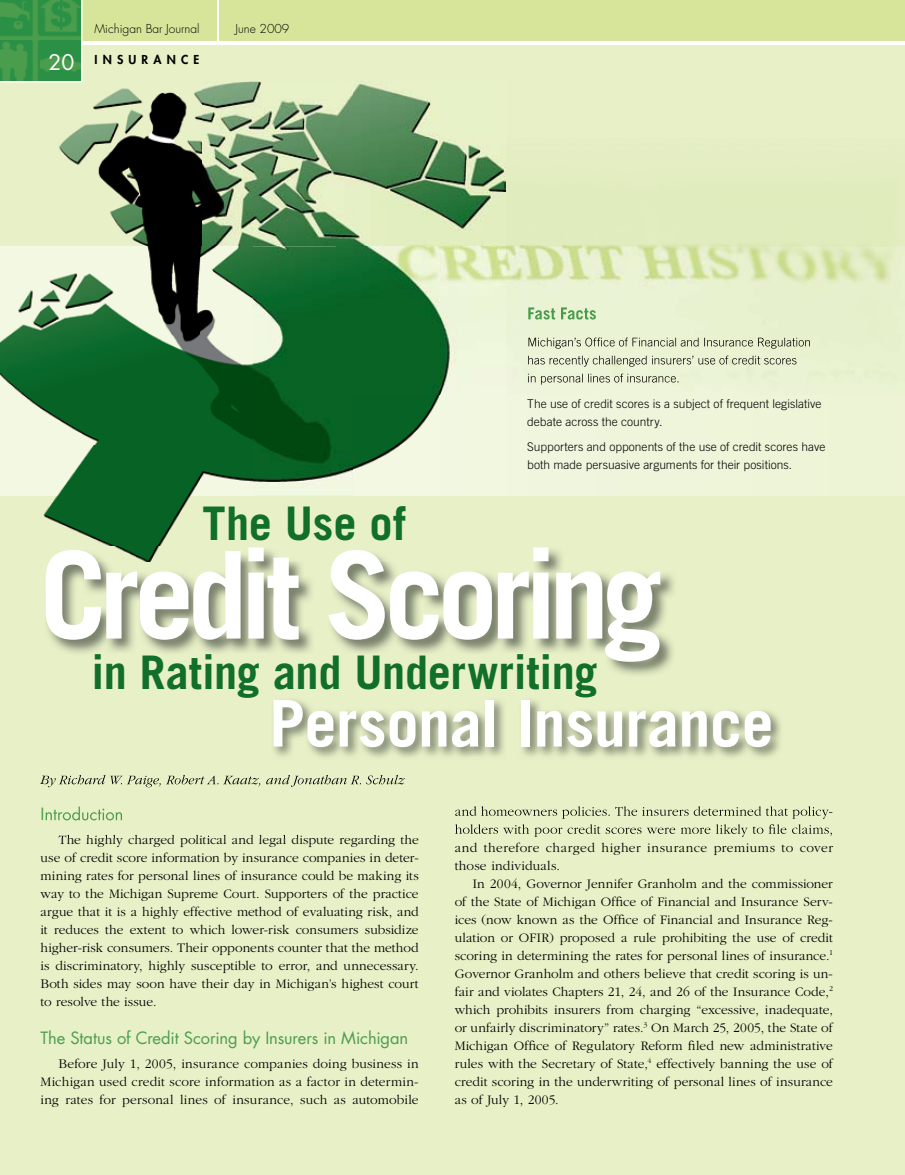
<style>
.page{position:relative;width:905px;height:1175px;background:#fff}
.page>*{position:absolute;margin:0;border:0;box-sizing:border-box;transform-origin:0 0}
.t1{font:700 121.05px "Trade Gothic";letter-spacing:-.06em;color:#fff}
.t2{font:700 64.65px "Trade Gothic";letter-spacing:-.01em;color:#fff}
.t3{font:700 46.35px "Trade Gothic";letter-spacing:-.005em;color:#116f2b}
.t4{font:21px "Futura";color:#fff}
.t5{font:16.5px "Futura";letter-spacing:-.005em;color:#4c9d4d}
.t6{font:300 13.5px/18px "Garamond";letter-spacing:.015em;color:#000;text-align:justify}
.t7{font:300 12px/18px "Trade Gothic";letter-spacing:.005em;color:#000}
.t8{font:300 12px "Futura";color:#000}
.t9{font:800 12px "Futura";letter-spacing:.43em;color:#000}
</style>
<div class="page">
<div style="left:0;top:45px;width:904px;height:1129px;background:#e7f0c6"></div>
<div style="left:505px;top:394px;width:399px;height:102px;background:#eef5da"></div>
<img style="left:0;top:82px;width:353px;height:414px">
<img style="left:353px;top:83px;width:84px;height:54px">
<img style="left:43px;top:496px;width:148px;height:51px">
<img style="left:353px;top:394px;width:152px;height:102px">
<div style="left:0;top:0;width:904px;height:42px;background:#d6e59a"></div>
<hr style="left:0;top:41px;width:904px;height:2px;background:#fff">
<hr style="left:217px;top:0;width:1px;height:42px;background:#fff">
<img style="left:45px;top:549px;width:699px;height:288px">
<img style="left:45px;top:547px;width:460px;height:15px">
<img style="left:45px;top:774px;width:226px;height:13px">
<img style="left:45px;top:806px;width:77px;height:14px">
<img style="left:58px;top:834px;width:360px;height:4px">
<img style="left:455px;top:818px;width:370px;height:1px">
<img style="left:455px;top:824px;width:377px;height:12px">
<img style="left:95px;top:653px;width:501px;height:44px">
<img style="left:271px;top:697px;width:562px;height:121px">
<img style="left:271px;top:774px;width:134px;height:13px">
<img style="left:455px;top:806px;width:377px;height:12px">
<img style="left:271px;top:697px;width:325px;height:1px">
<img style="left:337px;top:137px;width:567px;height:257px">
<img style="left:528px;top:307px;width:68px;height:12px">
<img style="left:528px;top:337px;width:283px;height:11px">
<img style="left:528px;top:355px;width:269px;height:11px">
<img style="left:528px;top:373px;width:150px;height:11px">
<svg style="left:0;top:0;width:82px;height:82px;background:#3d984c"></svg>
<h3 class="t4" style="left:49px;top:48px;width:27px">20</h3>
<p class="t8" style="left:95px;top:21px;width:106px">Michigan Bar Journal</p>
<p class="t8" style="left:236px;top:21px;width:55px">June 2009</p>
<p class="t9" style="left:95px;top:51px;width:106px">INSURANCE</p>
<p class="t7" style="left:527px;top:394px;width:296px">The use of credit scores is a subject of frequent legislative debate across the country.</p>
<p class="t7" style="left:527px;top:438px;width:299px">Supporters and opponents of the use of credit scores have both made persuasive arguments for their positions.</p>
<h3 class="t3" style="left:203px;top:495px;width:205px">The Use of</h3>
<h1 class="t1" style="left:40px;top:521px;width:625px">Credit Scoring</h1>
<h3 class="t3" style="left:92px;top:643px;width:507px">in Rating and Underwriting</h3>
<h2 class="t2" style="left:269px;top:683px;width:506px">Personal Insurance</h2>
<p class="t6" style="left:41px;top:831px;width:380px;text-indent:18px">The highly charged political and legal dispute regarding the use of credit score information by insurance companies in deter&shy;mining rates for personal lines of insurance could be making its way to the Michigan Supreme Court. Supporters of the practice argue that it is a highly effective method of evaluating risk, and it reduces the extent to which lower-risk consumers subsidize higher-risk consumers. Their opponents counter that the method is discriminatory, highly susceptible to error, and unnecessary.<br>Both sides may soon have their day in Michigan’s highest court to resolve the issue.</p>
<p class="t5" style="left:40px;top:1026px;width:369px">The Status of Credit Scoring by Insurers in Michigan</p>
<p class="t6" style="left:41px;top:1054px;width:380px;text-indent:18px">Before July 1, 2005, insurance companies doing business in Michigan used credit score information as a factor in determin&shy;ing rates for personal lines of insurance, such as automobile</p>
<p class="t6" style="left:454px;top:838px;width:379px">and therefore charged higher insurance premiums to cover those individuals.</p>
<p class="t6" style="left:454px;top:874px;width:380px;text-indent:18px">In 2004, Governor Jennifer Granholm and the commissioner of the State of Michigan Office of Financial and Insurance Serv&shy;ices (now known as the Office of Financial and Insurance Reg&shy;ulation or OFIR) proposed a rule prohibiting the use of credit scoring in determining the rates for personal lines of insurance.<sup>1<br></sup>Governor Granholm and others believe that credit scoring is un&shy;fair and violates Chapters 21, 24, and 26 of the Insurance Code,<sup>2 </sup>which prohibits insurers from charging “excessive, inadequate, or unfairly discriminatory” rates.<sup>3</sup> On March 25, 2005, the State of Michigan Office of Regulatory Reform filed new administrative rules with the Secretary of State,<sup>4</sup> effectively banning the use of credit scoring in the underwriting of personal lines of insurance as of July 1, 2005.</p>
</div>
